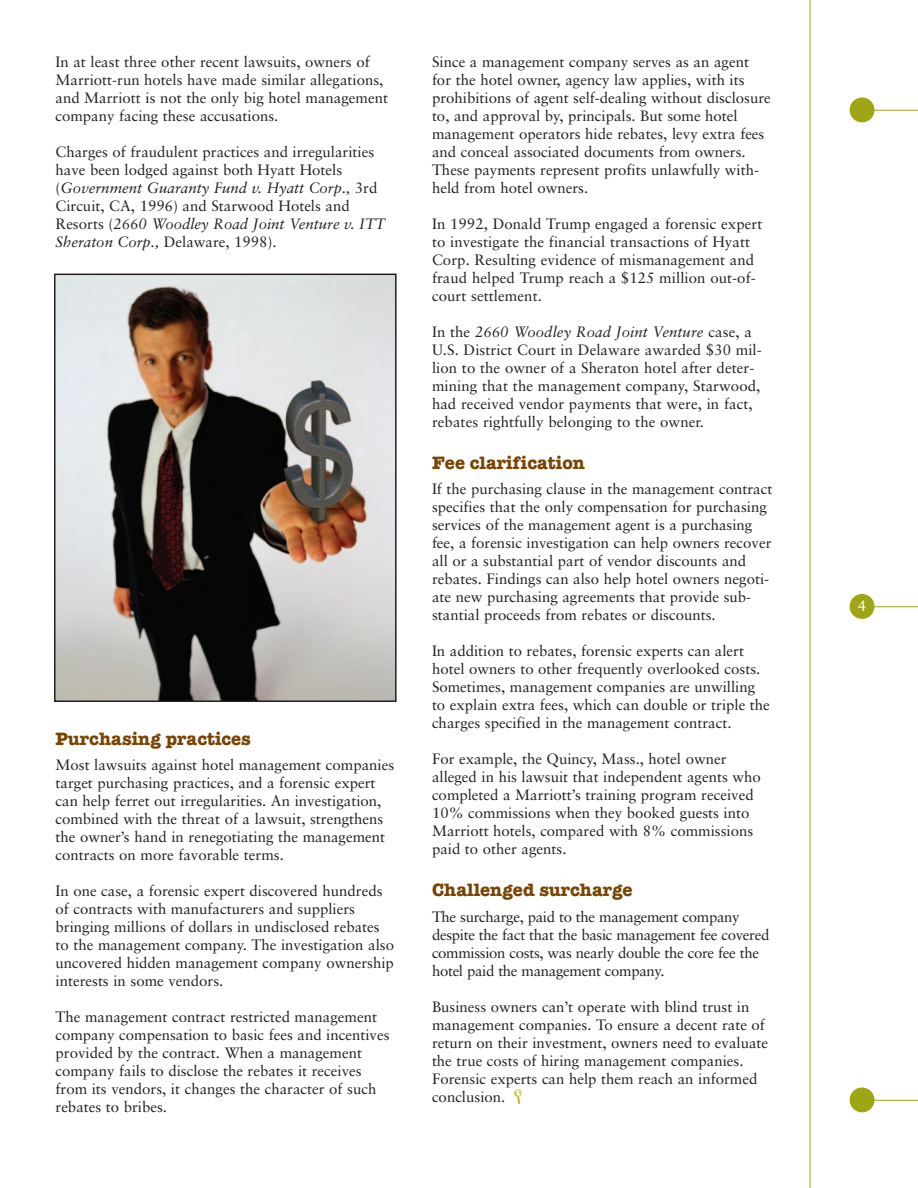
<style>
.page{position:relative;width:918px;height:1188px;background:#fff}
.page>*{position:absolute;margin:0;border:0;box-sizing:border-box;transform-origin:0 0}
.t1{font:700 18px "American Typewriter";color:#794400}
.t2{font:15px/18px "Sabon";color:#231f20}
.t3{font:15px/18px "Sabon";letter-spacing:-.02em;color:#231f20}
.t4{font:15px "Sabon";color:#fff}
.s1{font-style:italic}
</style>
<div class="page">
<hr style="left:864px;top:110px;width:54px;height:1px;background:#9ea615">
<hr style="left:864px;top:1100px;width:54px;height:1px;background:#9ea615">
<hr style="left:864px;top:606px;width:54px;height:1px;background:#9ea615">
<hr style="left:810px;top:0;width:1px;height:1188px;background:#9ea615">
<div style="left:850px;top:98px;width:24px;height:24px;background:#9ea615;border-radius:50%"></div>
<div style="left:850px;top:1088px;width:24px;height:24px;background:#9ea615;border-radius:50%"></div>
<div style="left:850px;top:594px;width:24px;height:25px;background:#9ea615;border-radius:50%"></div>
<img style="left:57px;top:277px;width:337px;height:422px">
<div style="left:54px;top:274px;width:343px;height:428px;border:2px solid #231f20"></div>
<p class="t2" style="left:56px;top:54px;width:334px">In at least three other recent lawsuits, owners of Marriott-run hotels have made similar allegations, and Marriott is not the only big hotel management company facing these accusations.</p>
<p class="t2" style="left:56px;top:144px;width:331px">Charges of fraudulent practices and irregularities have been lodged against both Hyatt Hotels (<span class="s1">Government Guaranty Fund v. Hyatt Corp.,</span> 3rd Circuit, CA, 1996) and Starwood Hotels and Resorts (<span class="s1">2660 Woodley Road Joint Venture v. ITT Sheraton Corp.,</span> Delaware, 1998).</p>
<p class="t1" style="left:56px;top:728px;width:197px">Purchasing practices</p>
<p class="t2" style="left:56px;top:757px;width:340px">Most lawsuits against hotel management companies target purchasing practices, and a forensic expert can help ferret out irregularities. An investigation, combined with the threat of a lawsuit, strengthens the owner’s hand in renegotiating the management contracts on more favorable terms.</p>
<p class="t2" style="left:56px;top:883px;width:340px">In one case, a forensic expert discovered hundreds of contracts with manufacturers and suppliers bringing millions of dollars in undisclosed rebates to the management company. The investigation also uncovered hidden management company ownership interests in some vendors.</p>
<p class="t2" style="left:56px;top:1009px;width:336px">The management contract restricted management company compensation to basic fees and incentives provided by the contract. When a management company fails to disclose the rebates it receives from its vendors, it changes the character of such rebates to bribes.</p>
<p class="t2" style="left:432px;top:54px;width:340px">Since a management company serves as an agent for the hotel owner, agency law applies, with its prohibitions of agent self-dealing without disclosure to, and approval by, principals. But some hotel management operators hide rebates, levy extra fees and conceal associated documents from owners.<br>These payments represent profits unlawfully with&shy;held from hotel owners.</p>
<p class="t2" style="left:432px;top:216px;width:332px">In 1992, Donald Trump engaged a forensic expert to investigate the financial transactions of Hyatt Corp. Resulting evidence of mismanagement and fraud helped Trump reach a $125 million out-of&shy;court settlement.</p>
<p class="t2" style="left:432px;top:324px;width:331px">In the <span class="s1">2660 Woodley Road Joint Venture</span> case, a U.S. District Court in Delaware awarded $30 mil&shy;lion to the owner of a Sheraton hotel after deter&shy;mining that the management company, Starwood, had received vendor payments that were, in fact, rebates rightfully belonging to the owner.</p>
<p class="t1" style="left:432px;top:452px;width:155px">Fee clarification</p>
<p class="t2" style="left:432px;top:481px;width:342px">If the purchasing clause in the management contract specifies that the only compensation for purchasing services of the management agent is a purchasing fee, a forensic investigation can help owners recover all or a substantial part of vendor discounts and rebates. Findings can also help hotel owners negoti&shy;ate new purchasing agreements that provide sub&shy;stantial proceeds from rebates or discounts.</p>
<p class="t2" style="left:432px;top:643px;width:339px">In addition to rebates, forensic experts can alert hotel owners to other frequently overlooked costs.<br>Sometimes, management companies are unwilling to explain extra fees, which can double or triple the charges specified in the management contract.</p>
<p class="t2" style="left:432px;top:751px;width:330px">For example, the Quincy, Mass., hotel owner alleged in his lawsuit that independent agents who completed a Marriott’s training program received 10% commissions when they booked guests into Marriott hotels, compared with 8% commissions paid to other agents.</p>
<p class="t1" style="left:432px;top:880px;width:202px">Challenged surcharge</p>
<p class="t3" style="left:432px;top:909px;width:339px">The surcharge, paid to the management company despite the fact that the basic management fee covered commission costs, was nearly double the core fee the hotel paid the management company.</p>
<p class="t2" style="left:432px;top:999px;width:338px">Business owners can’t operate with blind trust in management companies. To ensure a decent rate of return on their investment, owners need to evaluate the true costs of hiring management companies.<br>Forensic experts can help them reach an informed conclusion.</p>
<p class="t4" style="left:858px;top:600px;width:10px">4</p>
</div>
